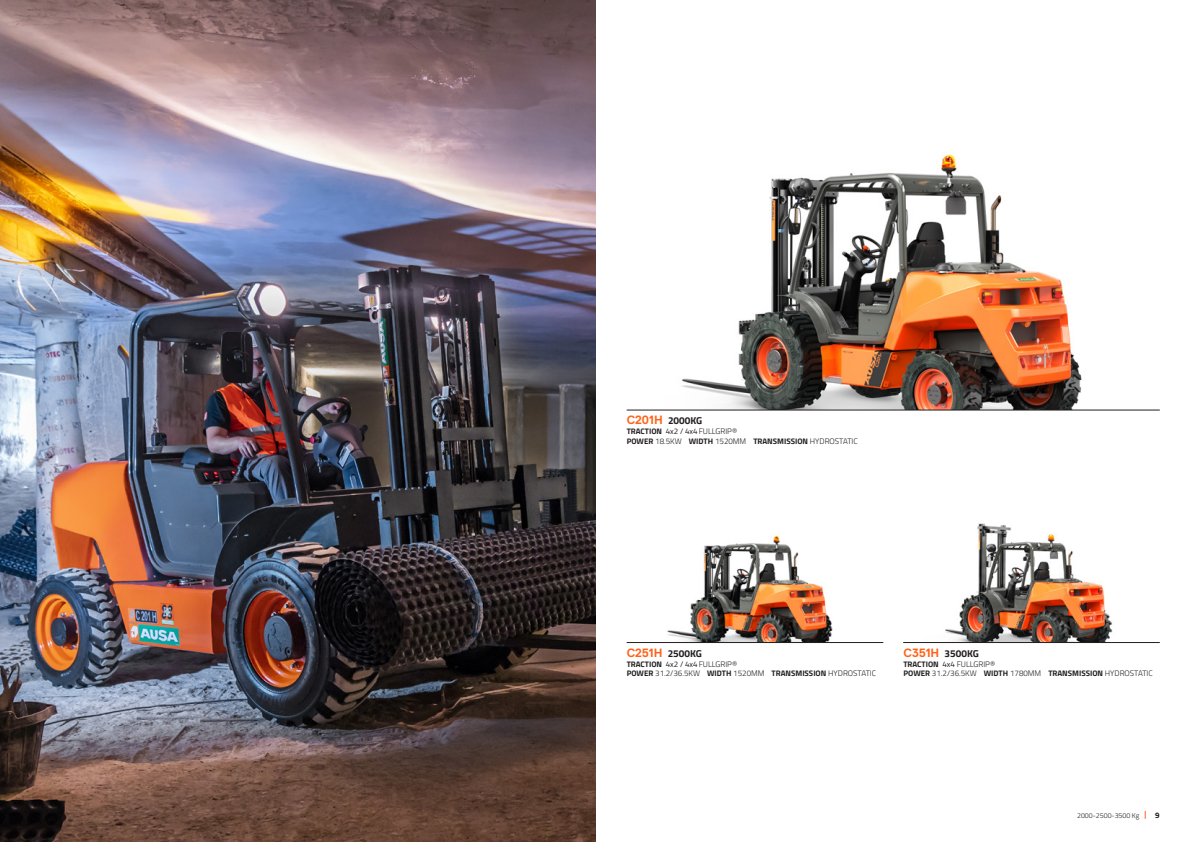
<style>
.page{position:relative;width:1191px;height:842px;background:#fff}
.page>*{position:absolute;margin:0;border:0;box-sizing:border-box;transform-origin:0 0}
.t1{font:700 10px "Titillium Web";color:#231f20}
.t2{font:300 8px/9.6px "Titillium Web";color:#231f20}
.t3{font:700 8px "Titillium Web";color:#231f20}
.t4{font:300 7px "Titillium Web";color:#231f20}
.s1{font-family:"Replica";font-size:12px;color:#ff6319}
.s2{font-weight:700}
.s3{font-weight:400}
</style>
<div class="page">
<img style="left:0;top:0;width:595px;height:842px">
<img style="left:626px;top:154px;width:533px;height:256px">
<img style="left:667px;top:535px;width:166px;height:107px">
<img style="left:945px;top:523px;width:168px;height:119px">
<hr style="left:626px;top:410px;width:533px;height:1px;background:#231f20">
<hr style="left:903px;top:642px;width:256px;height:1px;background:#231f20">
<hr style="left:626px;top:642px;width:257px;height:1px;background:#231f20">
<p class="t1" style="left:626px;top:413px;width:77px"><span class="s1">C201H</span> 2000KG</p>
<p class="t2" style="left:626px;top:426px;width:233px"><span class="s2">TRACTION</span> <span class="s3">4x2 / 4x4</span>FULLGRIP®<br><span class="s2">POWER</span> 18.5KW <span class="s2">WIDTH</span> 1520MM <span class="s2">TRANSMISSION</span> HYDROSTATIC</p>
<p class="t1" style="left:626px;top:646px;width:77px"><span class="s1">C251H</span> 2500KG</p>
<p class="t1" style="left:903px;top:646px;width:77px"><span class="s1">C351H</span> 3500KG</p>
<p class="t2" style="left:626px;top:658px;width:251px"><span class="s2">TRACTION</span> <span class="s3">4x2 / 4x4</span>FULLGRIP®<br><span class="s2">POWER</span> 31.2/36.5KW <span class="s2">WIDTH</span> 1520MM <span class="s2">TRANSMISSION</span> HYDROSTATIC</p>
<p class="t2" style="left:903px;top:658px;width:251px"><span class="s2">TRACTION</span> <span class="s3">4x4</span> FULLGRIP®<br><span class="s2">POWER</span> 31.2/36.5KW <span class="s2">WIDTH</span> 1780MM <span class="s2">TRANSMISSION</span> HYDROSTATIC</p>
<p class="t4" style="left:1077px;top:810px;width:64px">2000-2500-3500 Kg</p>
<p class="t3" style="left:1155px;top:809px;width:6px">9</p>
</div>
